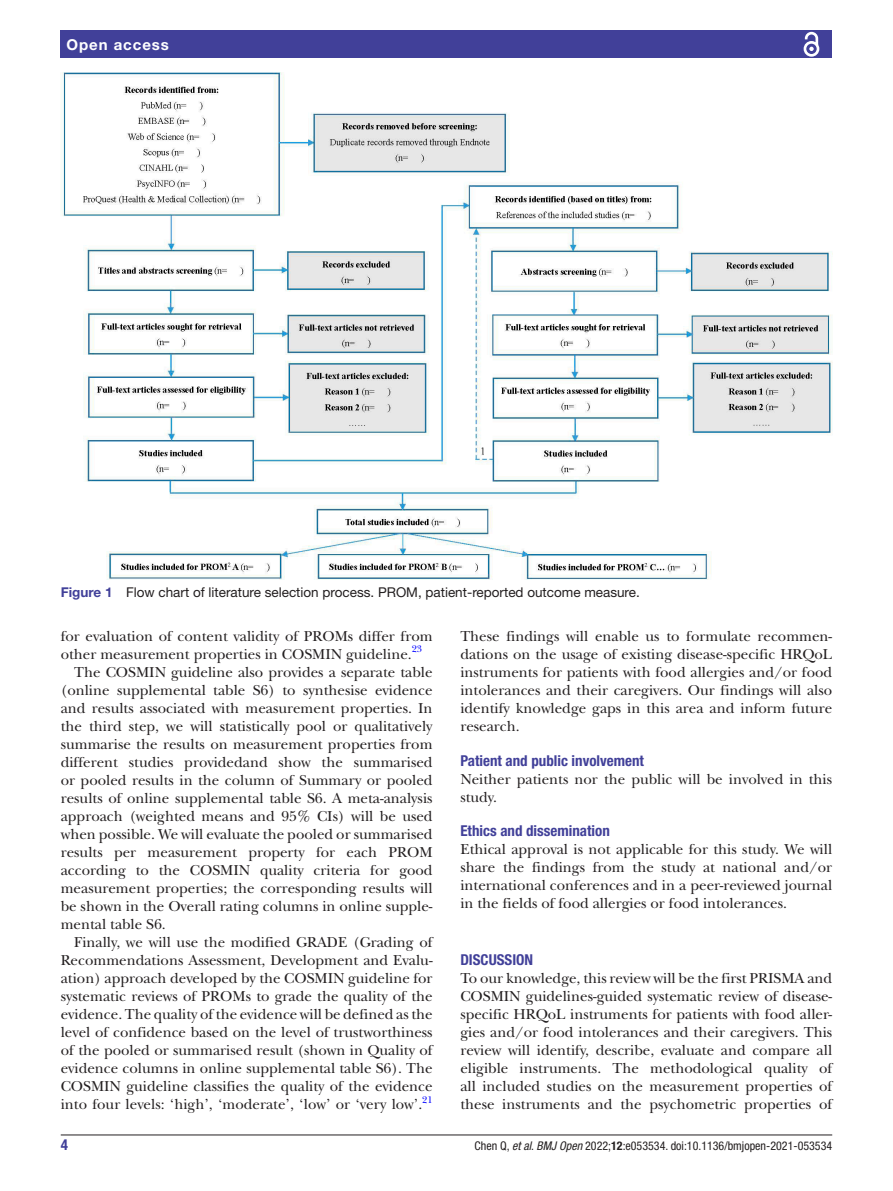
<style>
.page{position:relative;width:893px;height:1191px;background:#fff}
.page>*{position:absolute;margin:0;border:0;box-sizing:border-box;transform-origin:0 0}
.t1{font:15px/18px "New Baskerville";color:#231f20;text-align:justify}
.t2{font:700 condensed 15px "Helvetica Neue LT Std";color:#414099}
.t3{font:700 15px "Helvetica Neue LT Std";letter-spacing:.065em;color:#fff}
.t4{font:13.5px "Helvetica Neue LT Std";color:#231f20}
.t5{font:condensed 12px "Helvetica Neue LT Std";color:#231f20}
.t6{font:9.9px "New Baskerville";color:#00f}
.s1{font-weight:700;color:#414099}
.s2{font-style:italic}
.s3{font-weight:700}
</style>
<div class="page">
<hr style="left:61px;top:1134px;width:771px;height:1px;background:#231f20">
<div style="left:61px;top:31px;width:771px;height:27px;background:#414099"></div>
<svg style="left:803px;top:31px;width:17px;height:26px"></svg>
<img style="left:62px;top:73px;width:770px;height:506px">
<p class="t3" style="left:66px;top:35px;width:104px">Open access</p>
<p class="t4" style="left:61px;top:584px;width:581px"><span class="s1">Figure 1</span> Flow chart of literature selection process. PROM, patient-reported outcome measure.</p>
<p class="t1" style="left:61px;top:627px;width:373px">for evaluation of content validity of PROMs differ from other measurement properties in COSMIN guideline.</p>
<p class="t6" style="left:412px;top:643px;width:12px">23</p>
<p class="t1" style="left:61px;top:663px;width:373px;text-indent:14px">The COSMIN guideline also provides a separate table (online supplemental table S6) to synthesise evidence and results associated with measurement properties. In the third step, we will statistically pool or qualitatively summarise the results on measurement properties from different studies providedand show the summarised or pooled results in the column of Summary or pooled results of online supplemental table S6. A meta-analysis approach (weighted means and 95% CIs) will be used when possible. We will evaluate the pooled or summarised results per measurement property for each PROM according to the COSMIN quality criteria for good measurement properties; the corresponding results will be shown in the Overall rating columns in online supple&shy;mental table S6.</p>
<p class="t1" style="left:61px;top:933px;width:373px;text-indent:14px">Finally, we will use the modified GRADE (Grading of Recommendations Assessment, Development and Evalu&shy;ation) approach developed by the COSMIN guideline for systematic reviews of PROMs to grade the quality of the evidence. The quality of the evidence will be defined as the level of confidence based on the level of trustworthiness of the pooled or summarised result (shown in Quality of evidence columns in online supplemental table S6). The COSMIN guideline classifies the quality of the evidence into four levels: ‘high’, ‘moderate’, ‘low’ or ‘very low’.</p>
<p class="t6" style="left:422px;top:1093px;width:12px">21</p>
<p class="t1" style="left:460px;top:627px;width:373px">These findings will enable us to formulate recommen&shy;dations on the usage of existing disease-specific HRQoL instruments for patients with food allergies and/or food intolerances and their caregivers. Our findings will also identify knowledge gaps in this area and inform future research.</p>
<p class="t2" style="left:460px;top:751px;width:185px">Patient and public involvement</p>
<p class="t1" style="left:460px;top:769px;width:373px">Neither patients nor the public will be involved in this study.</p>
<p class="t2" style="left:460px;top:821px;width:151px">Ethics and dissemination</p>
<p class="t1" style="left:460px;top:840px;width:373px">Ethical approval is not applicable for this study. We will share the findings from the study at national and/or international conferences and in a peer-reviewed journal in the fields of food allergies or food intolerances.</p>
<p class="t2" style="left:460px;top:950px;width:74px">DISCUSSION</p>
<p class="t1" style="left:460px;top:969px;width:373px">To our knowledge, this review will be the first PRISMA and COSMIN guidelines-guided systematic review of disease&shy;specific HRQoL instruments for patients with food aller&shy;gies and/or food intolerances and their caregivers. This review will identify, describe, evaluate and compare all eligible instruments. The methodological quality of all included studies on the measurement properties of these instruments and the psychometric properties of</p>
<p class="t2" style="left:61px;top:1135px;width:9px">4</p>
<p class="t5" style="left:475px;top:1138px;width:359px">Chen Q, <span class="s2">et al</span>. <span class="s2">BMJ Open</span> 2022;<span class="s3">12</span>:e053534. doi:10.1136/bmjopen-2021-053534</p>
</div>
